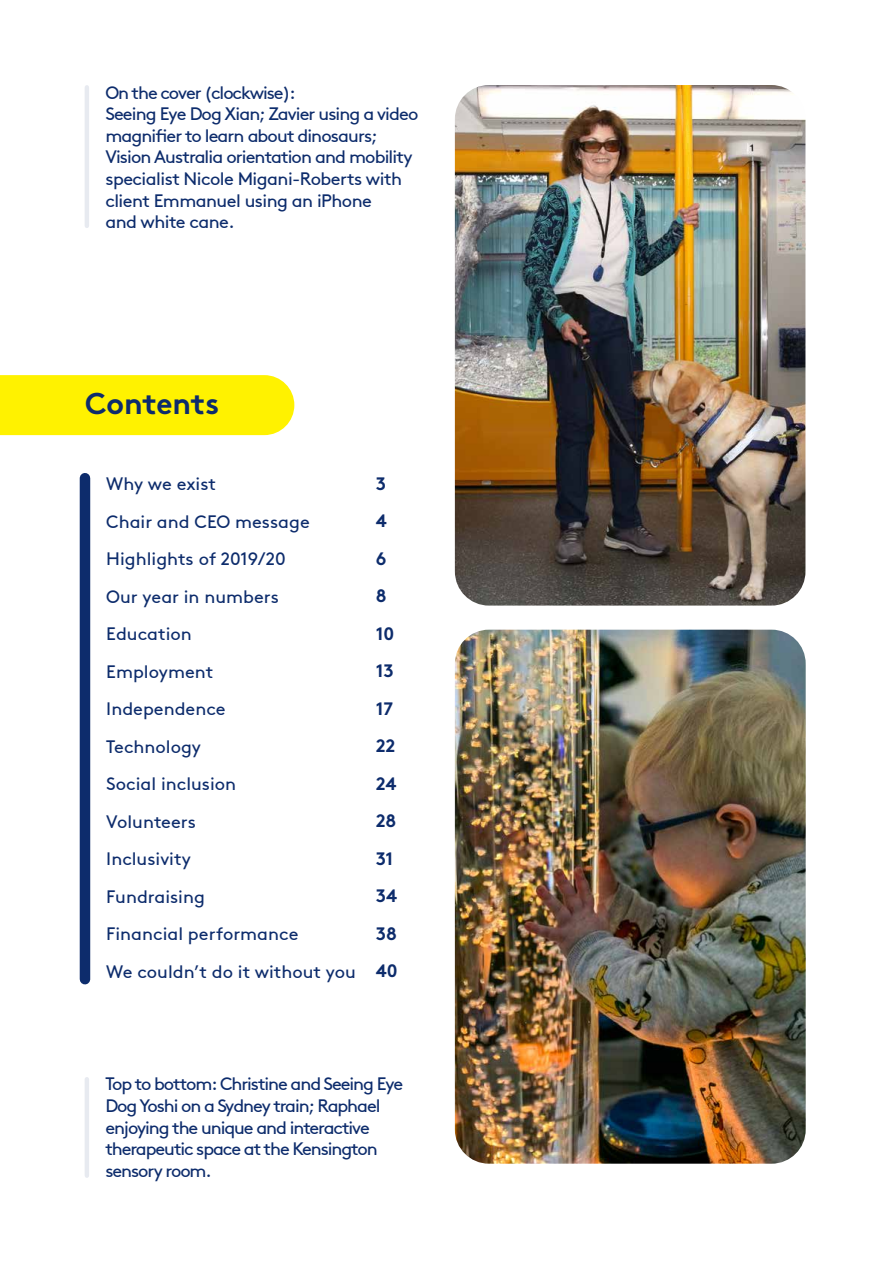
<style>
.page{position:relative;width:893px;height:1263px;background:#fff}
.page>*{position:absolute;margin:0;border:0;box-sizing:border-box;transform-origin:0 0}
.t1{font:700 30px "Brown";color:#0d2c6c}
.t2{font:18px/21.6px "Brown";letter-spacing:-.05em;color:#0d2c6c}
.t3{font:18px "Brown";color:#0d2c6c}
.t4{font:18px/21.6px "Brown";letter-spacing:-.06em;color:#0d2c6c}
.t5{font:700 18px "Brown";color:#0d2c6c}
.s1{font-weight:700}
</style>
<div class="page">
<div style="left:80px;top:478px;width:10px;height:501px;background:#0d2c6c"></div>
<hr style="left:85px;top:87px;width:4px;height:139px;background:#e7eaf0">
<div style="left:0;top:375px;width:294px;height:60px;background:#fff200"></div>
<hr style="left:85px;top:1079px;width:4px;height:97px;background:#e7eaf0">
<img style="left:455px;top:85px;width:350px;height:521px">
<img style="left:455px;top:630px;width:351px;height:534px">
<p class="t2" style="left:105px;top:82px;width:315px">On the cover (clockwise):<br>Seeing Eye Dog Xian; Zavier using a video magnifier to learn about dinosaurs; Vision Australia orientation and mobility specialist Nicole Migani-Roberts with client Emmanuel using an iPhone<br>and white cane.</p>
<h2 class="t1" style="left:85px;top:379px;width:136px">Contents</h2>
<p class="t3" style="left:106px;top:473px;width:111px">Why we exist</p>
<p class="t5" style="left:376px;top:469px;width:12px">3</p>
<p class="t3" style="left:106px;top:511px;width:205px">Chair and CEO message</p>
<p class="t5" style="left:376px;top:506px;width:13px">4</p>
<p class="t3" style="left:106px;top:548px;width:181px">Highlights of 2019/20</p>
<p class="t5" style="left:376px;top:544px;width:12px">6</p>
<p class="t3" style="left:106px;top:586px;width:174px">Our year in numbers</p>
<p class="t5" style="left:376px;top:581px;width:12px">8</p>
<p class="t3" style="left:106px;top:623px;width:87px">Education</p>
<p class="t5" style="left:376px;top:619px;width:20px">10</p>
<p class="t3" style="left:106px;top:661px;width:109px">Employment</p>
<p class="t5" style="left:376px;top:656px;width:19px">13</p>
<p class="t3" style="left:106px;top:698px;width:121px">Independence</p>
<p class="t5" style="left:376px;top:694px;width:19px">17</p>
<p class="t3" style="left:106px;top:736px;width:96px">Technology</p>
<p class="t5" style="left:376px;top:731px;width:21px">22</p>
<p class="t3" style="left:106px;top:773px;width:131px">Social inclusion</p>
<p class="t5" style="left:376px;top:769px;width:22px">24</p>
<p class="t3" style="left:106px;top:811px;width:91px">Volunteers</p>
<p class="t5" style="left:376px;top:806px;width:22px">28</p>
<p class="t3" style="left:106px;top:848px;width:86px">Inclusivity</p>
<p class="t5" style="left:376px;top:844px;width:19px">31</p>
<p class="t3" style="left:106px;top:886px;width:100px">Fundraising</p>
<p class="t5" style="left:376px;top:881px;width:23px">34</p>
<p class="t3" style="left:106px;top:923px;width:194px">Financial performance</p>
<p class="t5" style="left:376px;top:919px;width:23px">38</p>
<p class="t3" style="left:106px;top:961px;width:293px">We couldn’t do it without you <span class="s1">40</span></p>
<p class="t4" style="left:105px;top:1073px;width:299px">Top to bottom: Christine and Seeing Eye<br>Dog Yoshi on a Sydney train; Raphael enjoying the unique and interactive therapeutic space at the Kensington sensory room.</p>
</div>
